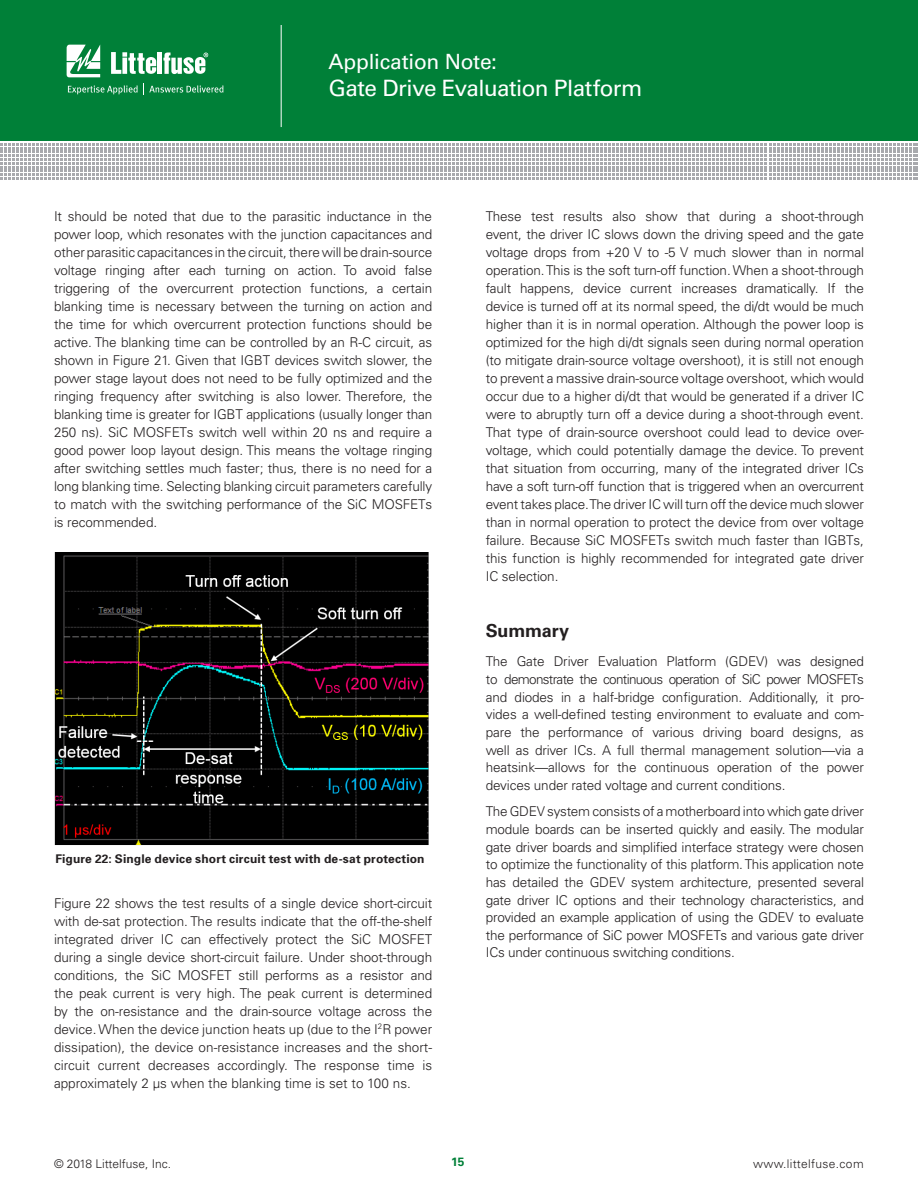
<style>
.page{position:relative;width:918px;height:1188px;background:#fff}
.page>*{position:absolute;margin:0;border:0;box-sizing:border-box;transform-origin:0 0}
.t1{font:22.5px "Univers LT Std";letter-spacing:-.025em;color:#fff}
.t2{font:21px "Univers LT Std";letter-spacing:-.015em;color:#fff}
.Body_Copy{font:700 18px "Univers LT Std";letter-spacing:-.01em;color:#231f20}
.t3{font:300 13.5px/18px "Univers LT Std";letter-spacing:-.01em;color:#231f20;text-align:justify}
.Body_Copy-2{font:700 12px "Univers";letter-spacing:.015em;color:#231f20}
.t4{font:300 12px "Univers LT Std";color:#231f20}
.t5{font:300 12px "Univers LT Std";letter-spacing:.03em;color:#231f20}
.t6{font:700 12px "Univers LT Std";color:#008038}
</style>
<div class="page">
<div style="left:0;top:0;width:918px;height:140px;background:#008038"></div>
<hr style="left:281px;top:25px;width:1px;height:102px;background:#fff">
<svg style="left:67px;top:45px;width:33px;height:32px"></svg>
<hr style="left:158px;top:53px;width:4px;height:21px;background:#fff">
<svg style="left:163px;top:53px;width:45px;height:21px"></svg>
<svg style="left:111px;top:52px;width:45px;height:22px"></svg>
<svg style="left:68px;top:84px;width:155px;height:11px"></svg>
<svg style="left:0;top:143px;width:918px;height:37px"></svg>
<img style="left:54px;top:553px;width:375px;height:292px">
<h2 class="t2" style="left:329px;top:49px;width:170px">Application Note:</h2>
<h1 class="t1" style="left:329px;top:75px;width:315px">Gate Drive Evaluation Platform</h1>
<p class="t3" style="left:54px;top:208px;width:380px">It should be noted that due to the parasitic inductance in the power loop, which resonates with the junction capacitances and other parasitic capacitances in the circuit, there will be drain-source voltage ringing after each turning on action. To avoid false triggering of the overcurrent protection functions, a certain blanking time is necessary between the turning on action and the time for which overcurrent protection functions should be active. The blanking time can be controlled by an R-C circuit, as shown in Figure 21. Given that IGBT devices switch slower, the power stage layout does not need to be fully optimized and the ringing frequency after switching is also lower. Therefore, the blanking time is greater for IGBT applications (usually longer than 250 ns). SiC MOSFETs switch well within 20 ns and require a good power loop layout design. This means the voltage ringing after switching settles much faster; thus, there is no need for a long blanking time. Selecting blanking circuit parameters carefully to match with the switching performance of the SiC MOSFETs is recommended.</p>
<p class="Body_Copy-2" style="left:55px;top:851px;width:371px">Figure 22: Single device short circuit test with de-sat protection</p>
<p class="t3" style="left:54px;top:894px;width:380px">Figure 22 shows the test results of a single device short-circuit with de-sat protection. The results indicate that the off-the-shelf integrated driver IC can effectively protect the SiC MOSFET during a single device short-circuit failure. Under shoot-through conditions, the SiC MOSFET still performs as a resistor and the peak current is very high. The peak current is determined by the on-resistance and the drain-source voltage across the device. When the device junction heats up (due to the I<sup>2</sup>R power dissipation), the device on-resistance increases and the short&shy;circuit current decreases accordingly. The response time is approximately 2 µs when the blanking time is set to 100 ns.</p>
<p class="t3" style="left:486px;top:208px;width:380px">These test results also show that during a shoot-through event, the driver IC slows down the driving speed and the gate voltage drops from +20 V to -5 V much slower than in normal operation. This is the soft turn-off function. When a shoot-through fault happens, device current increases dramatically. If the device is turned off at its normal speed, the di/dt would be much higher than it is in normal operation. Although the power loop is optimized for the high di/dt signals seen during normal operation (to mitigate drain-source voltage overshoot), it is still not enough to prevent a massive drain-source voltage overshoot, which would occur due to a higher di/dt that would be generated if a driver IC were to abruptly turn off a device during a shoot-through event.<br>That type of drain-source overshoot could lead to device over&shy;voltage, which could potentially damage the device. To prevent that situation from occurring, many of the integrated driver ICs have a soft turn-off function that is triggered when an overcurrent event takes place. The driver IC will turn off the device much slower than in normal operation to protect the device from over voltage failure. Because SiC MOSFETs switch much faster than IGBTs, this function is highly recommended for integrated gate driver IC selection.</p>
<p class="Body_Copy" style="left:486px;top:620px;width:85px">Summary</p>
<p class="t3" style="left:486px;top:653px;width:380px">The Gate Driver Evaluation Platform (GDEV) was designed to demonstrate the continuous operation of SiC power MOSFETs and diodes in a half-bridge configuration. Additionally, it pro&shy;vides a well-defined testing environment to evaluate and com&shy;pare the performance of various driving board designs, as well as driver ICs. A full thermal management solution—via a heatsink—allows for the continuous operation of the power devices under rated voltage and current conditions.</p>
<p class="t3" style="left:486px;top:803px;width:380px">The GDEV system consists of a motherboard into which gate driver module boards can be inserted quickly and easily. The modular gate driver boards and simplified interface strategy were chosen to optimize the functionality of this platform. This application note has detailed the GDEV system architecture, presented several gate driver IC options and their technology characteristics, and provided an example application of using the GDEV to evaluate the performance of SiC power MOSFETs and various gate driver ICs under continuous switching conditions.</p>
<p class="t4" style="left:54px;top:1157px;width:119px">© 2018 Littelfuse, Inc.</p>
<p class="t6" style="left:451px;top:1155px;width:15px">15</p>
<p class="t5" style="left:753px;top:1157px;width:112px">www.littelfuse.com</p>
</div>
